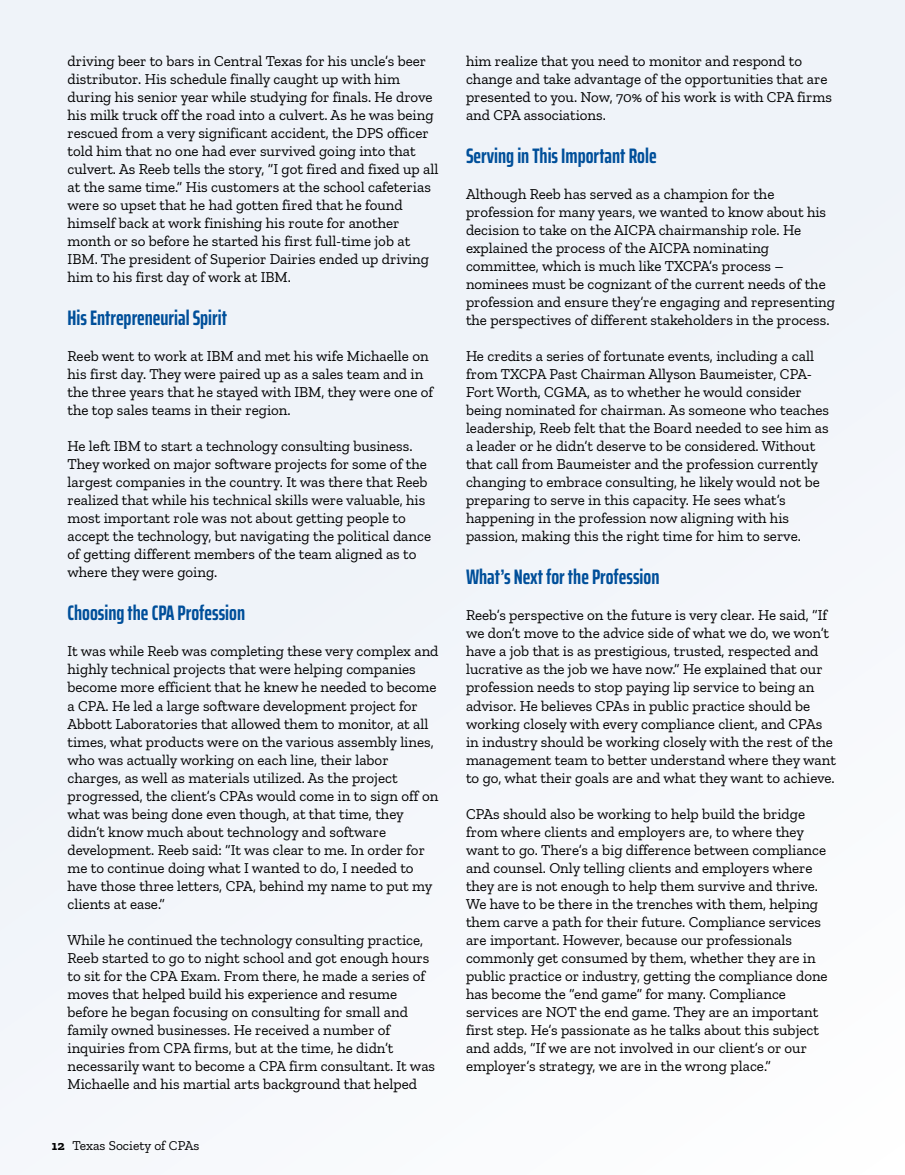
<style>
.page{position:relative;width:905px;height:1175px;background:#fff}
.page>*{position:absolute;margin:0;border:0;box-sizing:border-box;transform-origin:0 0}
.t1{font:700 extra-condensed 21px "Saira";color:#004f9a}
.t2{font:15px/18px "Zilla Slab";color:#000}
.t3{font:13.5px "Zilla Slab";color:#000}
.s1{font-weight:700}
</style>
<div class="page">
<div style="left:0;top:0;width:904px;height:1174px;background:#f1f4f9"></div>
<p class="t2" style="left:68px;top:52px;width:372px">driving beer to bars in Central Texas for his uncle’s beer distributor. His schedule finally caught up with him during his senior year while studying for finals. He drove his milk truck off the road into a culvert. As he was being rescued from a very significant accident, the DPS officer told him that no one had ever survived going into that culvert. As Reeb tells the story, “I got fired and fixed up all at the same time.” His customers at the school cafeterias were so upset that he had gotten fired that he found himself back at work finishing his route for another month or so before he started his first full-time job at IBM. The president of Superior Dairies ended up driving him to his first day of work at IBM.</p>
<h1 class="t1" style="left:68px;top:302px;width:161px">His Entrepreneurial Spirit</h1>
<p class="t2" style="left:67px;top:347px;width:367px">Reeb went to work at IBM and met his wife Michaelle on his first day. They were paired up as a sales team and in the three years that he stayed with IBM, they were one of the top sales teams in their region.</p>
<p class="t2" style="left:67px;top:437px;width:365px">He left IBM to start a technology consulting business.<br>They worked on major software projects for some of the largest companies in the country. It was there that Reeb realized that while his technical skills were valuable, his most important role was not about getting people to accept the technology, but navigating the political dance of getting different members of the team aligned as to where they were going.</p>
<h1 class="t1" style="left:68px;top:597px;width:179px">Choosing the CPA Profession</h1>
<p class="t2" style="left:67px;top:642px;width:372px">It was while Reeb was completing these very complex and highly technical projects that were helping companies become more efficient that he knew he needed to become a CPA. He led a large software development project for Abbott Laboratories that allowed them to monitor, at all times, what products were on the various assembly lines, who was actually working on each line, their labor charges, as well as materials utilized. As the project progressed, the client’s CPAs would come in to sign off on what was being done even though, at that time, they didn’t know much about technology and software development. Reeb said: “It was clear to me. In order for me to continue doing what I wanted to do, I needed to have those three letters, CPA, behind my name to put my clients at ease.”</p>
<p class="t2" style="left:67px;top:930px;width:369px">While he continued the technology consulting practice, Reeb started to go to night school and got enough hours to sit for the CPA Exam. From there, he made a series of moves that helped build his experience and resume before he began focusing on consulting for small and family owned businesses. He received a number of inquiries from CPA firms, but at the time, he didn’t necessarily want to become a CPA firm consultant. It was Michaelle and his martial arts background that helped</p>
<p class="t3" style="left:52px;top:1138px;width:149px"><span class="s1">12</span> Texas Society of CPAs</p>
<p class="t2" style="left:466px;top:52px;width:367px">him realize that you need to monitor and respond to change and take advantage of the opportunities that are presented to you. Now, 70% of his work is with CPA firms and CPA associations.</p>
<h1 class="t1" style="left:466px;top:140px;width:192px">Serving in This Important Role</h1>
<p class="t2" style="left:466px;top:185px;width:370px">Although Reeb has served as a champion for the profession for many years, we wanted to know about his decision to take on the AICPA chairmanship role. He explained the process of the AICPA nominating committee, which is much like TXCPA’s process – nominees must be cognizant of the current needs of the profession and ensure they’re engaging and representing the perspectives of different stakeholders in the process.</p>
<p class="t2" style="left:466px;top:347px;width:364px">He credits a series of fortunate events, including a call from TXCPA Past Chairman Allyson Baumeister, CPA-Fort Worth, CGMA, as to whether he would consider being nominated for chairman. As someone who teaches leadership, Reeb felt that the Board needed to see him as a leader or he didn’t deserve to be considered. Without that call from Baumeister and the profession currently changing to embrace consulting, he likely would not be preparing to serve in this capacity. He sees what’s happening in the profession now aligning with his passion, making this the right time for him to serve.</p>
<h1 class="t1" style="left:466px;top:561px;width:195px">What’s Next for the Profession</h1>
<p class="t2" style="left:466px;top:606px;width:371px">Reeb’s perspective on the future is very clear. He said, “If we don’t move to the advice side of what we do, we won’t have a job that is as prestigious, trusted, respected and lucrative as the job we have now.” He explained that our profession needs to stop paying lip service to being an advisor. He believes CPAs in public practice should be working closely with every compliance client, and CPAs in industry should be working closely with the rest of the management team to better understand where they want to go, what their goals are and what they want to achieve.</p>
<p class="t2" style="left:466px;top:804px;width:363px">CPAs should also be working to help build the bridge from where clients and employers are, to where they want to go. There’s a big difference between compliance and counsel. Only telling clients and employers where they are is not enough to help them survive and thrive.<br>We have to be there in the trenches with them, helping them carve a path for their future. Compliance services are important. However, because our professionals commonly get consumed by them, whether they are in public practice or industry, getting the compliance done has become the “end game” for many. Compliance services are NOT the end game. They are an important first step. He’s passionate as he talks about this subject and adds, “If we are not involved in our client’s or our employer’s strategy, we are in the wrong place.”</p>
</div>
